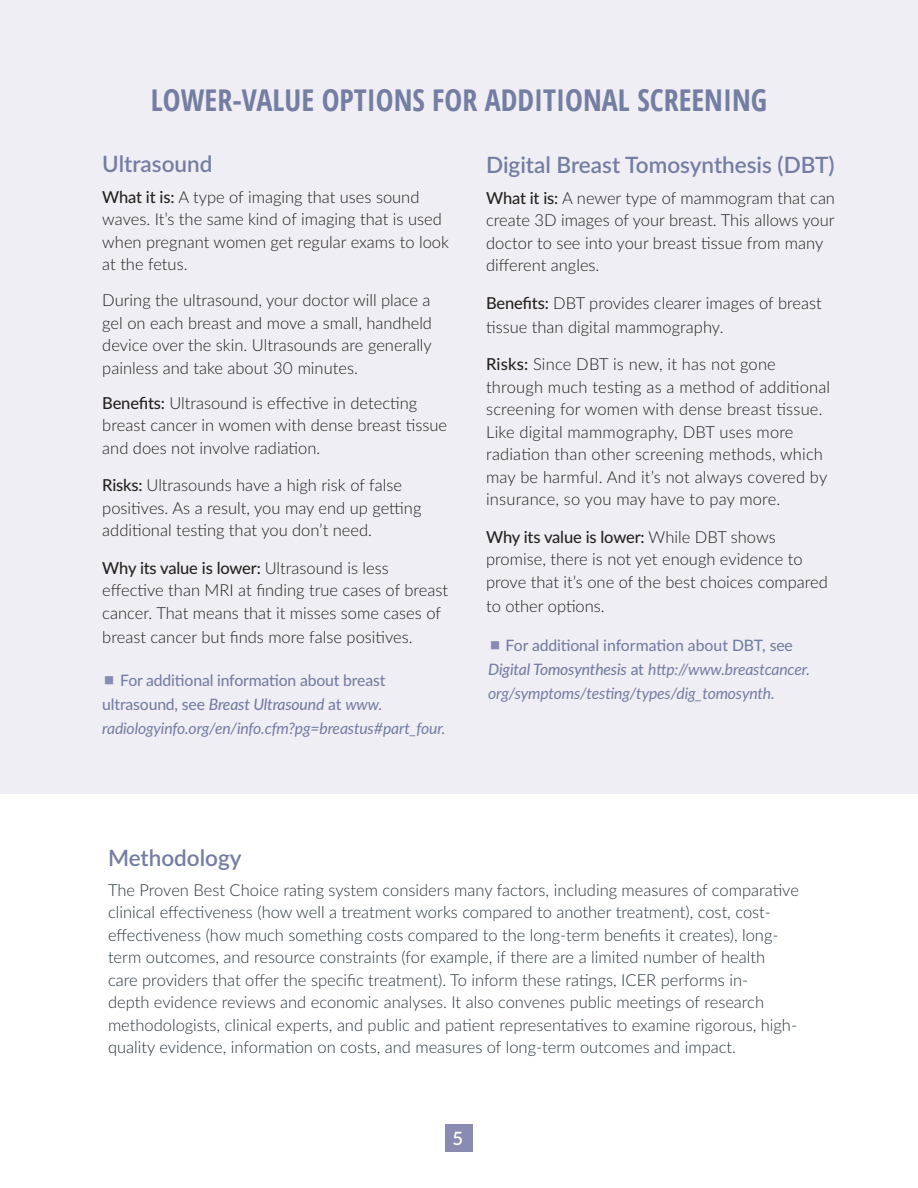
<style>
.page{position:relative;width:918px;height:1188px;background:#fff}
.page>*{position:absolute;margin:0;border:0;box-sizing:border-box;transform-origin:0 0}
.t1{font:700 condensed 30px "Open Sans";color:#747da2}
.H1_first_line{font:600 22.5px "Lato";color:#747da2}
.t2{font:600 18.3px "Lato";color:#fff}
.BODY{font:300 16.5px/22.5px "Lato";color:#231f20}
.BODY-2{font:300 16.5px/22.5px "Lato";color:#29363d}
.BODY-3{font:italic 15.75px/24px "Lato";letter-spacing:-.01em;color:#747da2}
.s1{font-weight:500}
.s2{font-weight:500;font-style:normal}
</style>
<div class="page">
<div style="left:445px;top:1124px;width:28px;height:28px;background:#8a8bb2"></div>
<div style="left:0;top:0;width:918px;height:794px;background:#efeef4"></div>
<p class="t1" style="left:151px;top:80px;width:618px">LOWER-VALUE OPTIONS FOR ADDITIONAL SCREENING</p>
<h1 class="H1_first_line" style="left:102px;top:147px;width:112px">Ultrasound</h1>
<p class="BODY" style="left:102px;top:185px;width:348px"><span class="s1">What it is:</span> A type of imaging that uses sound waves. It’s the same kind of imaging that is used when pregnant women get regular exams to look at the fetus.</p>
<p class="BODY" style="left:102px;top:288px;width:331px;text-align:justify">During the ultrasound, your doctor will place a gel on each breast and move a small, handheld device over the skin. Ultrasounds are generally painless and take about 30 minutes.</p>
<p class="BODY" style="left:102px;top:391px;width:346px"><span class="s1">Benefits:</span> Ultrasound is effective in detecting breast cancer in women with dense breast tissue and does not involve radiation.</p>
<p class="BODY" style="left:102px;top:473px;width:321px"><span class="s1">Risks:</span> Ultrasounds have a high risk of false positives. As a result, you may end up getting additional testing that you don’t need.</p>
<p class="BODY" style="left:102px;top:556px;width:347px"><span class="s1">Why its value is lower:</span> Ultrasound is less effective than MRI at finding true cases of breast cancer. That means that it misses some cases of</p>
<p class="BODY" style="left:102px;top:625px;width:312px">breast cancer but finds more false positives.</p>
<p class="BODY-3" style="left:102px;top:667px;width:345px;text-indent:18px"><span class="s2">For additional information about breast ultrasound, see</span> <span class="s1">Breast Ultrasound</span> <span class="s2">at</span> www. radiologyinfo.org/en/info.cfm?pg=breastus#part_four.</p>
<h1 class="H1_first_line" style="left:486px;top:148px;width:350px">Digital Breast Tomosynthesis (DBT)</h1>
<p class="BODY" style="left:486px;top:186px;width:350px"><span class="s1">What it is:</span> A newer type of mammogram that can create 3D images of your breast. This allows your doctor to see into your breast tissue from many different angles.</p>
<p class="BODY" style="left:486px;top:290px;width:337px;line-height:24px"><span class="s1">Benefits:</span> DBT provides clearer images of breast tissue than digital mammography.</p>
<p class="BODY" style="left:486px;top:352px;width:346px"><span class="s1">Risks:</span> Since DBT is new, it has not gone through much testing as a method of additional screening for women with dense breast tissue.<br>Like digital mammography, DBT uses more radiation than other screening methods, which may be harmful. And it’s not always covered by insurance, so you may have to pay more.</p>
<p class="BODY" style="left:486px;top:525px;width:343px"><span class="s1">Why its value is lower:</span> While DBT shows promise, there is not yet enough evidence to prove that it’s one of the best choices compared</p>
<p class="BODY" style="left:486px;top:594px;width:120px">to other options.</p>
<p class="BODY-3" style="left:488px;top:632px;width:323px;text-indent:17px"><span class="s2">For additional information about DBT, see<br></span><span class="s1">Digital Tomosynthesis</span> <span class="s2">at</span> http://www.breastcancer. org/symptoms/testing/types/dig_tomosynth.</p>
<p class="H1_first_line" style="left:108px;top:842px;width:135px">Methodology</p>
<p class="BODY-2" style="left:108px;top:878px;width:692px">The Proven Best Choice rating system considers many factors, including measures of comparative clinical effectiveness (how well a treatment works compared to another treatment), cost, cost&shy;effectiveness (how much something costs compared to the long-term benefits it creates), long&shy;term outcomes, and resource constraints (for example, if there are a limited number of health care providers that offer the specific treatment). To inform these ratings, ICER performs in-<br>depth evidence reviews and economic analyses. It also convenes public meetings of research methodologists, clinical experts, and public and patient representatives to examine rigorous, high&shy;quality evidence, information on costs, and measures of long-term outcomes and impact.</p>
<p class="t2" style="left:453px;top:1125px;width:12px">5</p>
</div>
